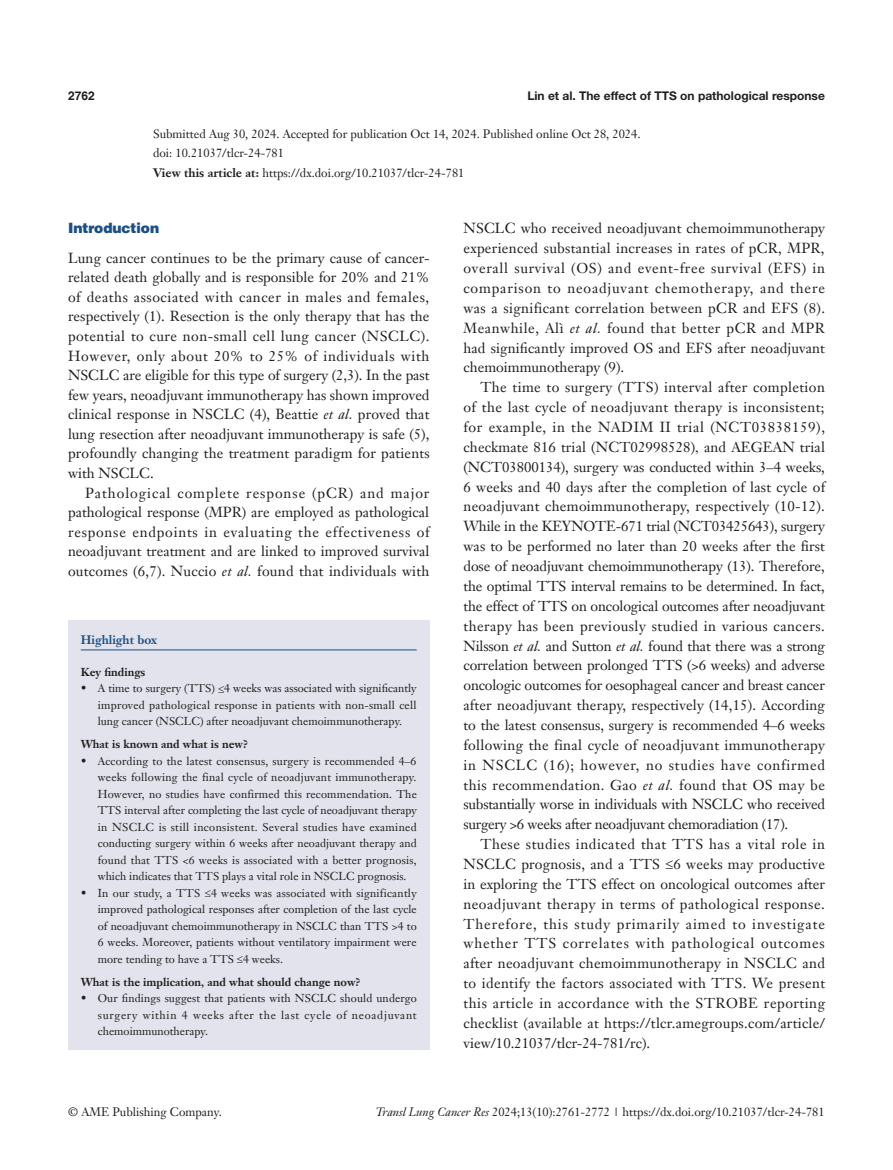
<style>
.page{position:relative;width:893px;height:1170px;background:#fff}
.page>*{position:absolute;margin:0;border:0;box-sizing:border-box;transform-origin:0 0}
.t1{font:14.25px/19.8px "Janson Text LT";letter-spacing:.01em;color:#231f20;text-align:justify}
._1ji-zhengti{font:900 14.25px "Helvetica";color:#1c5085}
.A-time{font:12px "Janson Text LT";color:#231f20}
.A-View_this_article{font:12px "Janson Text LT";color:#231f20}
.t2{font:700 12px "Helvetica Neue LT Pro";color:#231f20}
.A-doi{font:12px "Janson Text LT";color:#231f20}
.Cite{font:700 12px "Janson Text LT";color:#1c5085}
.t3{font:700 12px "Helvetica";color:#231f20}
.box-zhengwen{font:11.25px/16.5px "Janson Text LT";color:#231f20;text-align:justify}
.box-biaoti-1_5mm{font:700 11.25px "Janson Text LT";color:#231f20}
.box-biaoti{font:700 11.25px "Janson Text LT";color:#231f20}
.s1{font-weight:700}
.s2{font-style:italic}
.s3{font-family:"Times New Roman"}
</style>
<div class="page">
<div style="left:68px;top:620px;width:361px;height:429px;background:#e2e3ec"></div>
<hr style="left:81px;top:649px;width:336px;height:1px;background:#1c5085">
<p class="t3" style="left:68px;top:88px;width:28px">2762</p>
<p class="t2" style="left:527px;top:88px;width:299px">Lin et al. The effect of TTS on pathological response</p>
<p class="A-time" style="left:153px;top:126px;width:489px">Submitted Aug 30, 2024. Accepted for publication Oct 14, 2024. Published online Oct 28, 2024.</p>
<p class="A-doi" style="left:153px;top:146px;width:132px">doi: 10.21037/tlcr-24-781</p>
<p class="A-View_this_article" style="left:153px;top:165px;width:313px"><span class="s1">View this article at:</span> https://dx.doi.org/10.21037/tlcr-24-781</p>
<p class="_1ji-zhengti" style="left:68px;top:219px;width:93px">Introduction</p>
<p class="t1" style="left:68px;top:248px;width:363px">Lung cancer continues to be the primary cause of cancer&shy;related death globally and is responsible for 20% and 21% of deaths associated with cancer in males and females, respectively (1). Resection is the only therapy that has the potential to cure non-small cell lung cancer (NSCLC).<br>However, only about 20% to 25% of individuals with NSCLC are eligible for this type of surgery (2,3). In the past few years, neoadjuvant immunotherapy has shown improved clinical response in NSCLC (4), Beattie <span class="s2">et al.</span> proved that lung resection after neoadjuvant immunotherapy is safe (5), profoundly changing the treatment paradigm for patients with NSCLC.</p>
<p class="t1" style="left:68px;top:482px;width:363px;text-indent:17px">Pathological complete response (pCR) and major pathological response (MPR) are employed as pathological response endpoints in evaluating the effectiveness of neoadjuvant treatment and are linked to improved survival outcomes (6,7). Nuccio <span class="s2">et al.</span> found that individuals with</p>
<p class="Cite" style="left:81px;top:631px;width:78px">Highlight box</p>
<p class="box-biaoti" style="left:81px;top:664px;width:66px">Key findings</p>
<p class="box-zhengwen" style="left:98px;top:680px;width:320px;text-indent:-17px">• A time to surgery (TTS) ≤4 weeks was associated with significantly improved pathological response in patients with non-small cell lung cancer (NSCLC) after neoadjuvant chemoimmunotherapy.</p>
<p class="box-biaoti-1_5mm" style="left:81px;top:737px;width:169px">What is known and what is new?</p>
<p class="box-zhengwen" style="left:98px;top:752px;width:321px;text-indent:-17px">• According to the latest consensus, surgery is recommended 4–6 weeks following the final cycle of neoadjuvant immunotherapy.<br>However, no studies have confirmed this recommendation. The TTS interval after completing the last cycle of neoadjuvant therapy in NSCLC is still inconsistent. Several studies have examined conducting surgery within 6 weeks after neoadjuvant therapy and found that TTS &lt;6 weeks is associated with a better prognosis, which indicates that TTS plays a vital role in NSCLC prognosis.</p>
<p class="box-zhengwen" style="left:98px;top:884px;width:320px;text-indent:-17px">• In our study, a TTS ≤4 weeks was associated with significantly improved pathological responses after completion of the last cycle of neoadjuvant chemoimmunotherapy in NSCLC than TTS &gt;4 to 6 weeks. Moreover, patients without ventilatory impairment were more tending to have a TTS ≤4 weeks.</p>
<p class="box-biaoti-1_5mm" style="left:81px;top:974px;width:281px">What is the implication, and what should change now?</p>
<p class="box-zhengwen" style="left:98px;top:990px;width:321px;text-indent:-17px">• Our findings suggest that patients with NSCLC should undergo surgery within 4 weeks after the last cycle of neoadjuvant chemoimmunotherapy.</p>
<p class="t1" style="left:463px;top:218px;width:363px">NSCLC who received neoadjuvant chemoimmunotherapy experienced substantial increases in rates of pCR, MPR, overall survival (OS) and event-free survival (EFS) in comparison to neoadjuvant chemotherapy, and there was a significant correlation between pCR and EFS (8).<br>Meanwhile, Alì <span class="s2">et al.</span> found that better pCR and MPR had significantly improved OS and EFS after neoadjuvant chemoimmunotherapy (9).</p>
<p class="t1" style="left:463px;top:377px;width:363px;text-indent:17px">The time to surgery (TTS) interval after completion of the last cycle of neoadjuvant therapy is inconsistent; for example, in the NADIM II trial (NCT03838159), checkmate 816 trial (NCT02998528)<span class="s3">,</span> and AEGEAN trial (NCT03800134), surgery was conducted within 3–4 weeks, 6 weeks and 40 days after the completion of last cycle of neoadjuvant chemoimmunotherapy, respectively (10-12).<br>While in the KEYNOTE-671 trial (NCT03425643), surgery was to be performed no later than 20 weeks after the first dose of neoadjuvant chemoimmunotherapy (13). Therefore, the optimal TTS interval remains to be determined. In fact, the effect of TTS on oncological outcomes after neoadjuvant therapy has been previously studied in various cancers.<br>Nilsson <span class="s2">et al.</span> and Sutton <span class="s2">et al.</span> found that there was a strong correlation between prolonged TTS (&gt;6 weeks) and adverse oncologic outcomes for oesophageal cancer and breast cancer after neoadjuvant therapy, respectively (14,15). According to the latest consensus, surgery is recommended 4–6 weeks following the final cycle of neoadjuvant immunotherapy in NSCLC (16); however, no studies have confirmed this recommendation. Gao <span class="s2">et al.</span> found that OS may be substantially worse in individuals with NSCLC who received surgery &gt;6 weeks after neoadjuvant chemoradiation (17).</p>
<p class="t1" style="left:463px;top:834px;width:363px;text-indent:17px">These studies indicated that TTS has a vital role in NSCLC prognosis, and a TTS ≤6 weeks may productive in exploring the TTS effect on oncological outcomes after neoadjuvant therapy in terms of pathological response.<br>Therefore, this study primarily aimed to investigate whether TTS correlates with pathological outcomes after neoadjuvant chemoimmunotherapy in NSCLC and to identify the factors associated with TTS. We present this article in accordance with the STROBE reporting checklist (available at https://tlcr.amegroups.com/article/ view/10.21037/tlcr-24-781/rc).</p>
<p class="A-time" style="left:68px;top:1104px;width:155px">© AME Publishing Company.</p>
<p class="A-time" style="left:376px;top:1104px;width:450px"><span class="s2">Transl Lung Cancer Res</span> 2024;13(10):2761-2772 | https://dx.doi.org/10.21037/tlcr-24-781</p>
</div>
